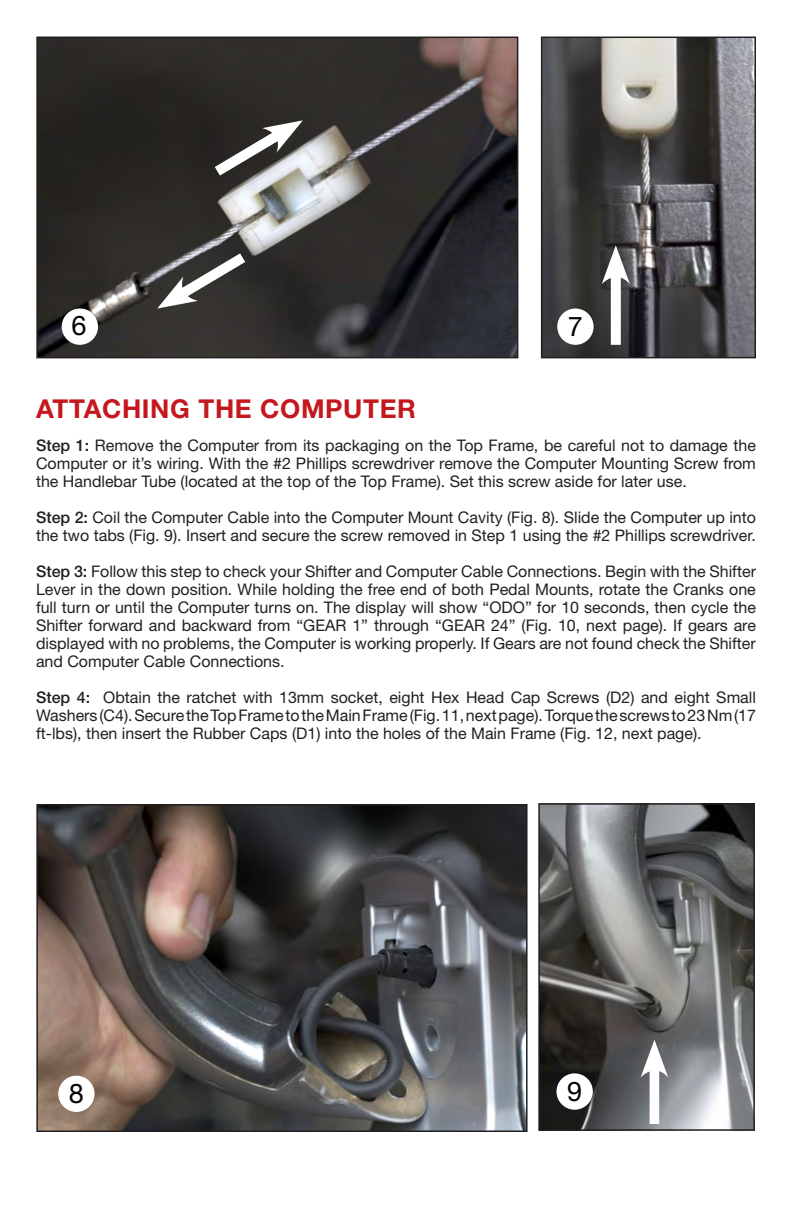
<style>
.page{position:relative;width:792px;height:1224px;background:#fff}
.page>*{position:absolute;margin:0;border:0;box-sizing:border-box;transform-origin:0 0}
.t1{font:27.2px "Helvetica Neue LT Std";color:#040503}
.t2{font:700 26px "Helvetica Neue LT Std";letter-spacing:.025em;color:#c5171e}
.t3{font:16px/18px "Helvetica Neue LT Std";color:#231f20;text-align:justify}
.s1{font-weight:500}
</style>
<div class="page">
<img style="left:39px;top:40px;width:476px;height:315px">
<div style="left:36px;top:37px;width:482px;height:321px;border:2px solid #231f20"></div>
<img style="left:544px;top:40px;width:209px;height:315px">
<div style="left:541px;top:37px;width:215px;height:321px;border:2px solid #231f20"></div>
<div style="left:62px;top:308px;width:36px;height:37px;background:#fff;border-radius:50%"></div>
<div style="left:557px;top:308px;width:37px;height:37px;background:#fff;border-radius:50%"></div>
<div style="left:611px;top:268px;width:10px;height:77px;background:#fff"></div>
<svg style="left:602px;top:245px;width:28px;height:39px"></svg>
<svg style="left:204px;top:118px;width:99px;height:67px"></svg>
<svg style="left:157px;top:244px;width:99px;height:67px;background:#5c5b5a"></svg>
<img style="left:39px;top:807px;width:486px;height:322px">
<div style="left:36px;top:804px;width:492px;height:328px;border:2px solid #231f20"></div>
<img style="left:541px;top:806px;width:211px;height:322px">
<div style="left:538px;top:803px;width:217px;height:328px;border:2px solid #231f20"></div>
<div style="left:58px;top:1076px;width:37px;height:36px;background:#fff;border-radius:50%"></div>
<div style="left:557px;top:1073px;width:36px;height:37px;background:#fff;border-radius:50%"></div>
<div style="left:650px;top:1062px;width:9px;height:62px;background:#fff"></div>
<svg style="left:641px;top:1040px;width:27px;height:38px"></svg>
<p class="t1" style="left:72px;top:309px;width:17px">6</p>
<p class="t1" style="left:568px;top:310px;width:17px">7</p>
<p class="t2" style="left:36px;top:393px;width:382px">ATTACHING THE COMPUTER</p>
<p class="t3" style="left:36px;top:436px;width:721px"><span class="s1">Step 1:</span> Remove the Computer from its packaging on the Top Frame, be careful not to damage the Computer or it’s wiring. With the #2 Phillips screwdriver remove the Computer Mounting Screw from the Handlebar Tube (located at the top of the Top Frame). Set this screw aside for later use.</p>
<p class="t3" style="left:36px;top:508px;width:722px"><span class="s1">Step 2:</span> Coil the Computer Cable into the Computer Mount Cavity (Fig. 8). Slide the Computer up into the two tabs (Fig. 9). Insert and secure the screw removed in Step 1 using the #2 Phillips screwdriver.</p>
<p class="t3" style="left:36px;top:562px;width:722px"><span class="s1">Step 3:</span> Follow this step to check your Shifter and Computer Cable Connections. Begin with the Shifter Lever in the down position. While holding the free end of both Pedal Mounts, rotate the Cranks one full turn or until the Computer turns on. The display will show “ODO” for 10 seconds, then cycle the Shifter forward and backward from “GEAR 1” through “GEAR 24” (Fig. 10, next page). If gears are displayed with no problems, the Computer is working properly. If Gears are not found check the Shifter and Computer Cable Connections.</p>
<p class="t3" style="left:36px;top:688px;width:722px"><span class="s1">Step 4:</span> Obtain the ratchet with 13mm socket, eight Hex Head Cap Screws (D2) and eight Small Washers (C4). Secure the Top Frame to the Main Frame (Fig. 11, next page). Torque the screws to 23 Nm (17 ft-lbs), then insert the Rubber Caps (D1) into the holes of the Main Frame (Fig. 12, next page).</p>
<p class="t1" style="left:69px;top:1077px;width:17px">8</p>
<p class="t1" style="left:567px;top:1075px;width:17px">9</p>
</div>
